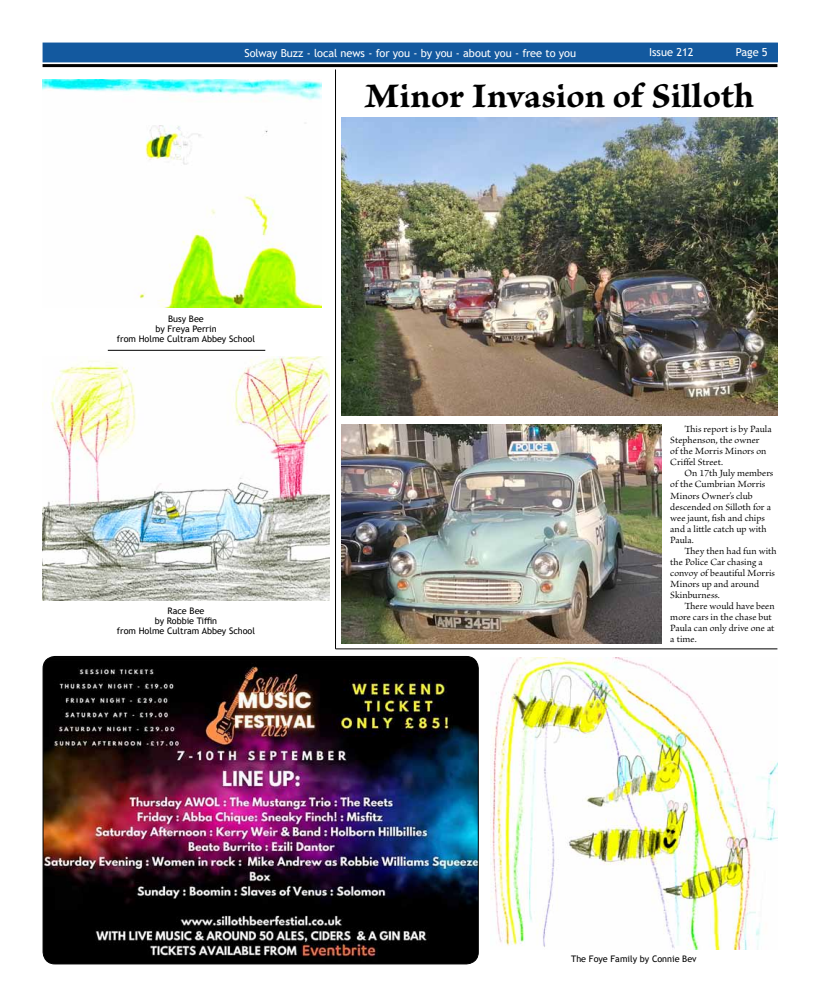
<style>
.page{position:relative;width:820px;height:1007px;background:#fff}
.page>*{position:absolute;margin:0;border:0;box-sizing:border-box;transform-origin:0 0}
.t1{font:36px "Brioso Pro Bold Capt";color:#000}
.t2{font:11px "Trebuchet MS";letter-spacing:-.005em;color:#fff}
.t3{font:10px "Brioso Pro";color:#000}
.t4{font:9px/10px "Trebuchet MS";color:#000;text-align:center}
</style>
<div class="page">
<hr style="left:43px;top:64px;width:734px;height:3px;background:#000">
<div style="left:43px;top:43px;width:734px;height:19px;background:#13599f"></div>
<img style="left:43px;top:656px;width:435px;height:307px">
<div style="left:43px;top:656px;width:435px;height:308px;border:1px solid #000;border-radius:12px"></div>
<img style="left:341px;top:118px;width:436px;height:297px">
<img style="left:341px;top:424px;width:319px;height:219px">
<img style="left:490px;top:657px;width:287px;height:292px">
<img style="left:43px;top:79px;width:278px;height:229px">
<img style="left:43px;top:356px;width:286px;height:244px">
<hr style="left:335px;top:648px;width:442px;height:1px;background:#000">
<hr style="left:335px;top:69px;width:1px;height:579px;background:#000">
<hr style="left:108px;top:350px;width:157px;height:1px;background:#000">
<p class="t2" style="left:244px;top:46px;width:333px">Solway Buzz - local news - for you - by you - about you - free to you</p>
<p class="t2" style="left:648px;top:45px;width:46px">Issue 212</p>
<p class="t2" style="left:735px;top:45px;width:33px">Page 5</p>
<p class="t1" style="left:364px;top:73px;width:391px">Minor Invasion of Silloth</p>
<p class="t4" style="left:117px;top:314px;width:140px">Busy Bee<br>by Freya Perrin<br>from Holme Cultram Abbey School</p>
<p class="t4" style="left:117px;top:606px;width:140px">Race Bee<br>by Robbie Tiffin<br>from Holme Cultram Abbey School</p>
<p class="t3" style="left:684px;top:424px;width:89px">This report is by Paula</p>
<p class="t3" style="left:670px;top:435px;width:91px">Stephenson, the owner</p>
<p class="t3" style="left:670px;top:446px;width:97px">of the Morris Minors on</p>
<p class="t3" style="left:670px;top:457px;width:54px">Criffel Street.</p>
<p class="t3" style="left:684px;top:468px;width:90px">On 17th July members</p>
<p class="t3" style="left:670px;top:479px;width:97px">of the Cumbrian Morris</p>
<p class="t3" style="left:670px;top:490px;width:84px">Minors Owner’s club</p>
<p class="t3" style="left:670px;top:501px;width:102px">descended on Silloth for a</p>
<p class="t3" style="left:670px;top:512px;width:96px">wee jaunt, fish and chips</p>
<p class="t3" style="left:670px;top:523px;width:98px">and a little catch up with</p>
<p class="t3" style="left:670px;top:534px;width:25px">Paula.</p>
<p class="t3" style="left:684px;top:545px;width:94px">They then had fun with</p>
<p class="t3" style="left:670px;top:556px;width:94px">the Police Car chasing a</p>
<p class="t3" style="left:670px;top:567px;width:106px">convoy of beautiful Morris</p>
<p class="t3" style="left:670px;top:578px;width:90px">Minors up and around</p>
<p class="t3" style="left:670px;top:589px;width:51px">Skinburness.</p>
<p class="t3" style="left:684px;top:600px;width:92px">There would have been</p>
<p class="t3" style="left:670px;top:611px;width:103px">more cars in the chase but</p>
<p class="t3" style="left:670px;top:622px;width:106px">Paula can only drive one at</p>
<p class="t3" style="left:670px;top:633px;width:28px">a time.</p>
<p class="t4" style="left:571px;top:953px;width:127px">The Foye Family by Connie Bev</p>
</div>
